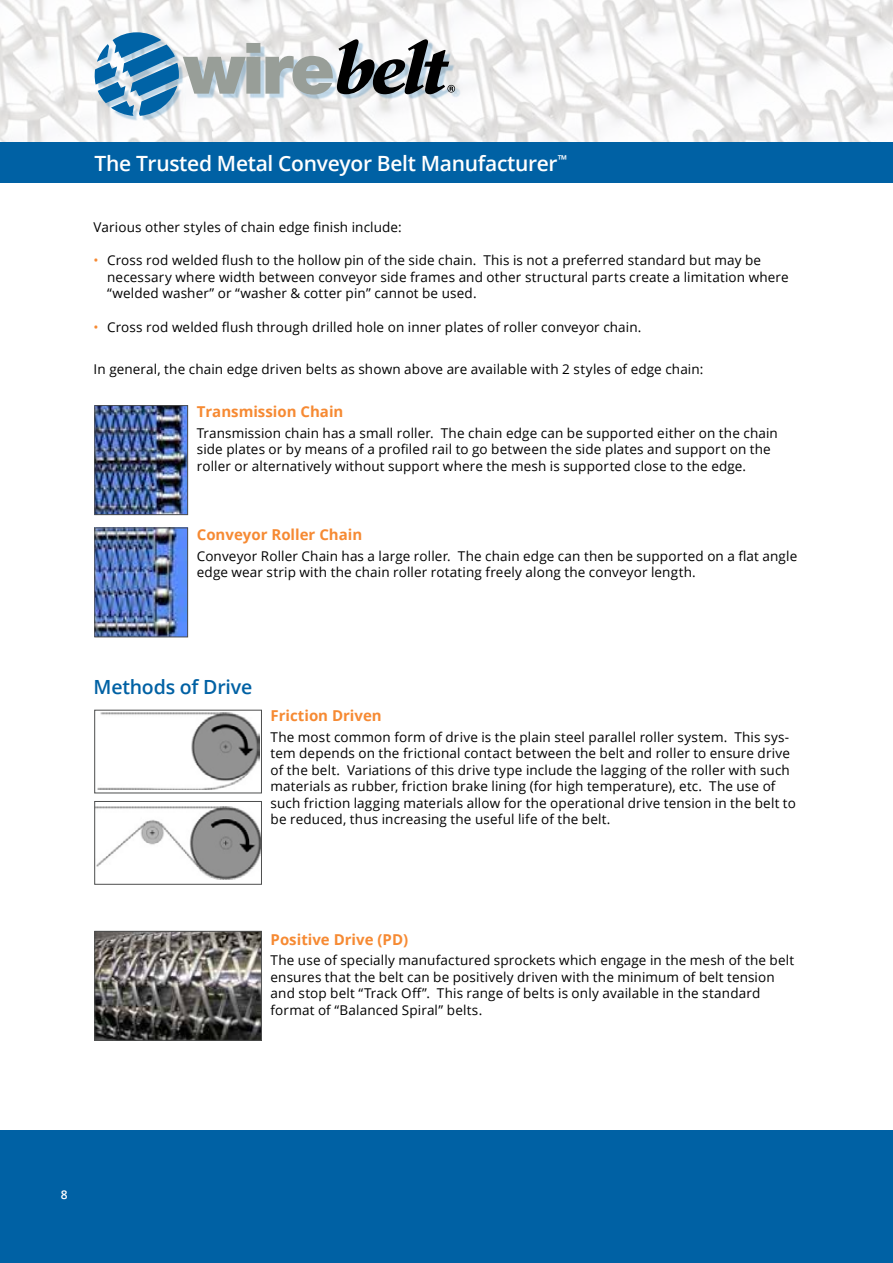
<style>
.page{position:relative;width:893px;height:1263px;background:#fff}
.page>*{position:absolute;margin:0;border:0;box-sizing:border-box;transform-origin:0 0}
.t1{font:600 21px "Open Sans";letter-spacing:-.015em;color:#fff}
.t2{font:600 19.5px "Open Sans";letter-spacing:-.01em;color:#0061a4}
.t3{font:700 15px "Open Sans";color:#f68a33}
.t4{font:13.5px/16.5px "Open Sans";letter-spacing:.01em;color:#000}
.t5{font:600 12px "Open Sans";color:#fff}
.s1{color:#f68a33}
</style>
<div class="page">
<img style="left:0;top:0;width:893px;height:142px">
<div style="left:0;top:1130px;width:893px;height:133px;background:#0061a4"></div>
<div style="left:0;top:142px;width:893px;height:41px;background:#0061a4"></div>
<div style="left:98px;top:35px;width:362px;height:86px;background:#0061a4;opacity:.25"></div>
<svg style="left:95px;top:32px;width:360px;height:84px"></svg>
<img style="left:97px;top:407px;width:89px;height:106px">
<div style="left:95px;top:405px;width:93px;height:110px;border:1px solid #4c4d4d"></div>
<img style="left:97px;top:530px;width:89px;height:105px">
<div style="left:95px;top:528px;width:93px;height:109px;border:1px solid #4c4d4d"></div>
<img style="left:97px;top:933px;width:163px;height:105px">
<div style="left:95px;top:931px;width:167px;height:109px;border:1px solid #4c4d4d"></div>
<img style="left:97px;top:713px;width:162px;height:77px">
<div style="left:95px;top:710px;width:167px;height:83px;border:1px solid #4c4d4d"></div>
<img style="left:97px;top:806px;width:163px;height:73px">
<div style="left:95px;top:801px;width:167px;height:83px;border:1px solid #4c4d4d"></div>
<h1 class="t1" style="left:95px;top:149px;width:474px">The Trusted Metal Conveyor Belt Manufacturer<sup>™</sup></h1>
<p class="t4" style="left:94px;top:218px;width:310px">Various other styles of chain edge finish include:</p>
<p class="t4" style="left:107px;top:251px;width:683px;text-indent:-14px"><span class="s1">•</span> Cross rod welded flush to the hollow pin of the side chain. This is not a preferred standard but may be necessary where width between conveyor side frames and other structural parts create a limitation where “welded washer” or “washer &amp; cotter pin” cannot be used.</p>
<p class="t4" style="left:94px;top:318px;width:549px"><span class="s1">•</span> Cross rod welded flush through drilled hole on inner plates of roller conveyor chain.</p>
<p class="t4" style="left:94px;top:360px;width:611px">In general, the chain edge driven belts as shown above are available with 2 styles of edge chain:</p>
<p class="t3" style="left:197px;top:401px;width:148px">Transmission Chain</p>
<p class="t4" style="left:197px;top:424px;width:583px">Transmission chain has a small roller. The chain edge can be supported either on the chain side plates or by means of a profiled rail to go between the side plates and support on the roller or alternatively without support where the mesh is supported close to the edge.</p>
<p class="t3" style="left:197px;top:524px;width:167px">Conveyor Roller Chain</p>
<p class="t4" style="left:197px;top:547px;width:602px">Conveyor Roller Chain has a large roller. The chain edge can then be supported on a flat angle edge wear strip with the chain roller rotating freely along the conveyor length.</p>
<h2 class="t2" style="left:94px;top:674px;width:160px">Methods of Drive</h2>
<p class="t3" style="left:271px;top:705px;width:113px">Friction Driven</p>
<p class="t4" style="left:271px;top:728px;width:527px">The most common form of drive is the plain steel parallel roller system. This sys&shy;tem depends on the frictional contact between the belt and roller to ensure drive of the belt. Variations of this drive type include the lagging of the roller with such materials as rubber, friction brake lining (for high temperature), etc. The use of such friction lagging materials allow for the operational drive tension in the belt to be reduced, thus increasing the useful life of the belt.</p>
<p class="t3" style="left:271px;top:928px;width:139px">Positive Drive (PD)</p>
<p class="t4" style="left:271px;top:952px;width:525px">The use of specially manufactured sprockets which engage in the mesh of the belt ensures that the belt can be positively driven with the minimum of belt tension and stop belt “Track Off”. This range of belts is only available in the standard format of “Balanced Spiral” belts.</p>
<p class="t5" style="left:61px;top:1186px;width:8px">8</p>
</div>
